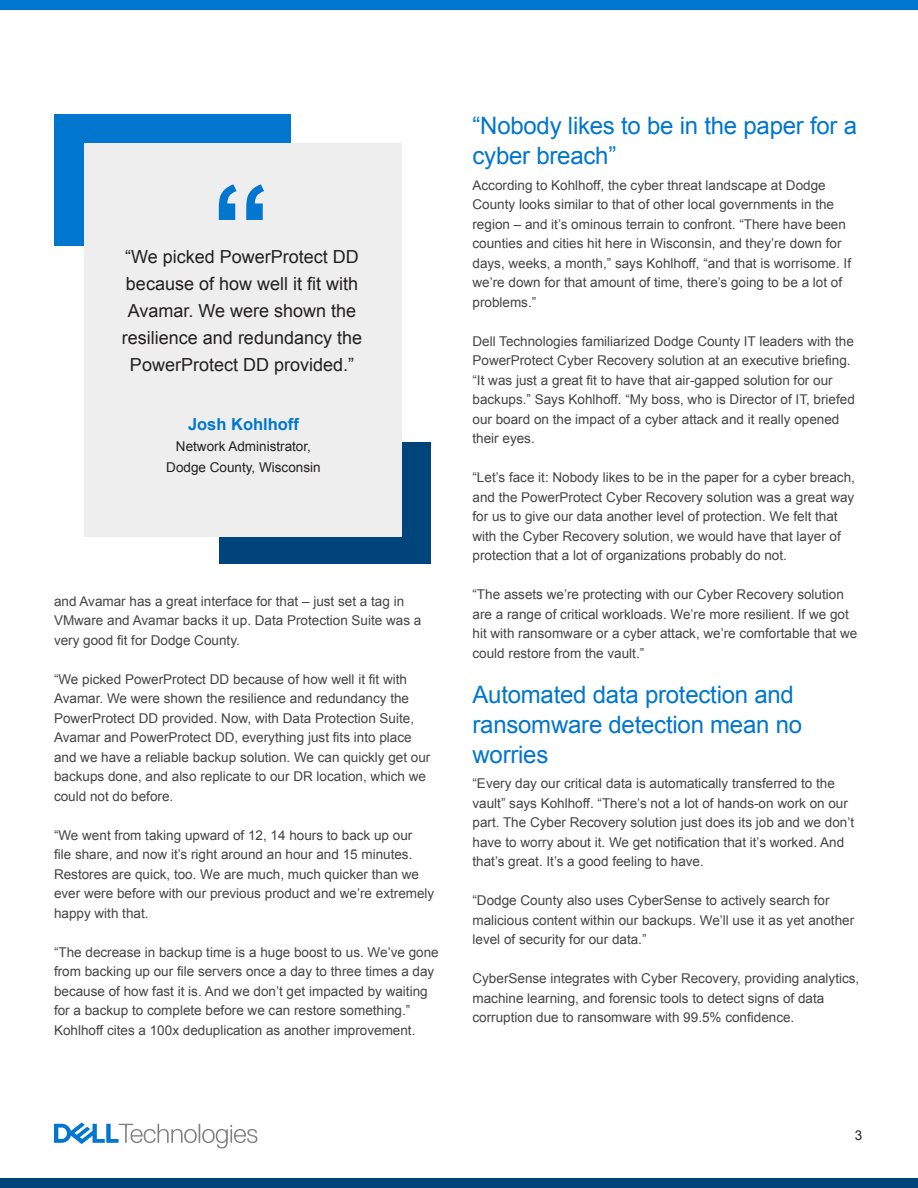
<style>
.page{position:relative;width:918px;height:1188px;background:#fff}
.page>*{position:absolute;margin:0;border:0;box-sizing:border-box;transform-origin:0 0}
.t1{font:700 120px "Arial";color:#0076ce}
.paragraph_header{font:24px/30px "Arial";letter-spacing:-.01em;color:#0076ce}
.t2{font:18px/27px "Arial";color:#231f20;text-align:center}
.t3{font:700 16.5px "Arial";color:#0076ce}
.body{font:13.5px/19.5px "Arial";color:#444}
.t4{font:13.5px "Arial";color:#231f20}
</style>
<div class="page">
<div style="left:0;top:0;width:918px;height:10px;background:#0076ce"></div>
<div style="left:54px;top:114px;width:237px;height:132px;background:#0076ce"></div>
<div style="left:219px;top:442px;width:211px;height:121px;background:#00447c"></div>
<div style="left:84px;top:144px;width:317px;height:393px;background:#eee"></div>
<div style="left:0;top:1178px;width:918px;height:10px;background:#00447c"></div>
<svg style="left:54px;top:1122px;width:203px;height:27px"></svg>
<p class="t1" style="left:211px;top:149px;width:61px">“</p>
<p class="t2" style="left:122px;top:244px;width:242px">“We picked PowerProtect DD because of how well it fit with<br>Avamar. We were shown the resilience and redundancy the<br>PowerProtect DD provided.”</p>
<p class="t3" style="left:188px;top:413px;width:112px">Josh Kohlhoff</p>
<p class="t4" style="left:176px;top:438px;width:137px">Network Administrator,</p>
<p class="t4" style="left:166px;top:459px;width:156px">Dodge County, Wisconsin</p>
<p class="body" style="left:54px;top:592px;width:369px">and Avamar has a great interface for that – just set a tag in<br>VMware and Avamar backs it up. Data Protection Suite was a very good fit for Dodge County.</p>
<p class="body" style="left:54px;top:670px;width:378px">“We picked PowerProtect DD because of how well it fit with Avamar. We were shown the resilience and redundancy the PowerProtect DD provided. Now, with Data Protection Suite, Avamar and PowerProtect DD, everything just fits into place and we have a reliable backup solution. We can quickly get our backups done, and also replicate to our DR location, which we could not do before.</p>
<p class="body" style="left:54px;top:826px;width:382px">“We went from taking upward of 12, 14 hours to back up our<br>file share, and now it’s right around an hour and 15 minutes.<br>Restores are quick, too. We are much, much quicker than we ever were before with our previous product and we’re extremely happy with that.</p>
<p class="body" style="left:54px;top:943px;width:386px">“The decrease in backup time is a huge boost to us. We’ve gone from backing up our file servers once a day to three times a day because of how fast it is. And we don’t get impacted by waiting for a backup to complete before we can restore something.” Kohlhoff cites a 100x deduplication as another improvement.</p>
<p class="paragraph_header" style="left:472px;top:111px;width:386px">“Nobody likes to be in the paper for a cyber breach”</p>
<p class="body" style="left:472px;top:175px;width:380px">According to Kohlhoff, the cyber threat landscape at Dodge County looks similar to that of other local governments in the region – and it’s ominous terrain to confront. “There have been counties and cities hit here in Wisconsin, and they’re down for days, weeks, a month,” says Kohlhoff, “and that is worrisome. If we’re down for that amount of time, there’s going to be a lot of problems.”</p>
<p class="body" style="left:472px;top:331px;width:384px">Dell Technologies familiarized Dodge County IT leaders with the PowerProtect Cyber Recovery solution at an executive briefing. “It was just a great fit to have that air-gapped solution for our backups.” Says Kohlhoff. “My boss, who is Director of IT, briefed our board on the impact of a cyber attack and it really opened their eyes.</p>
<p class="body" style="left:472px;top:468px;width:384px">“Let’s face it: Nobody likes to be in the paper for a cyber breach, and the PowerProtect Cyber Recovery solution was a great way for us to give our data another level of protection. We felt that with the Cyber Recovery solution, we would have that layer of protection that a lot of organizations probably do not.</p>
<p class="body" style="left:472px;top:585px;width:386px">“The assets we’re protecting with our Cyber Recovery solution are a range of critical workloads. We’re more resilient. If we got hit with ransomware or a cyber attack, we’re comfortable that we could restore from the vault.”</p>
<p class="paragraph_header" style="left:472px;top:679px;width:331px">Automated data protection and ransomware detection mean no worries</p>
<p class="body" style="left:472px;top:774px;width:383px">“Every day our critical data is automatically transferred to the vault” says Kohlhoff. “There’s not a lot of hands-on work on our part. The Cyber Recovery solution just does its job and we don’t have to worry about it. We get notification that it’s worked. And that’s great. It’s a good feeling to have.</p>
<p class="body" style="left:472px;top:891px;width:383px">“Dodge County also uses CyberSense to actively search for malicious content within our backups. We’ll use it as yet another level of security for our data.”</p>
<p class="body" style="left:472px;top:969px;width:388px">CyberSense integrates with Cyber Recovery, providing analytics, machine learning, and forensic tools to detect signs of data corruption due to ransomware with 99.5% confidence.</p>
<p class="t4" style="left:855px;top:1127px;width:9px">3</p>
</div>
